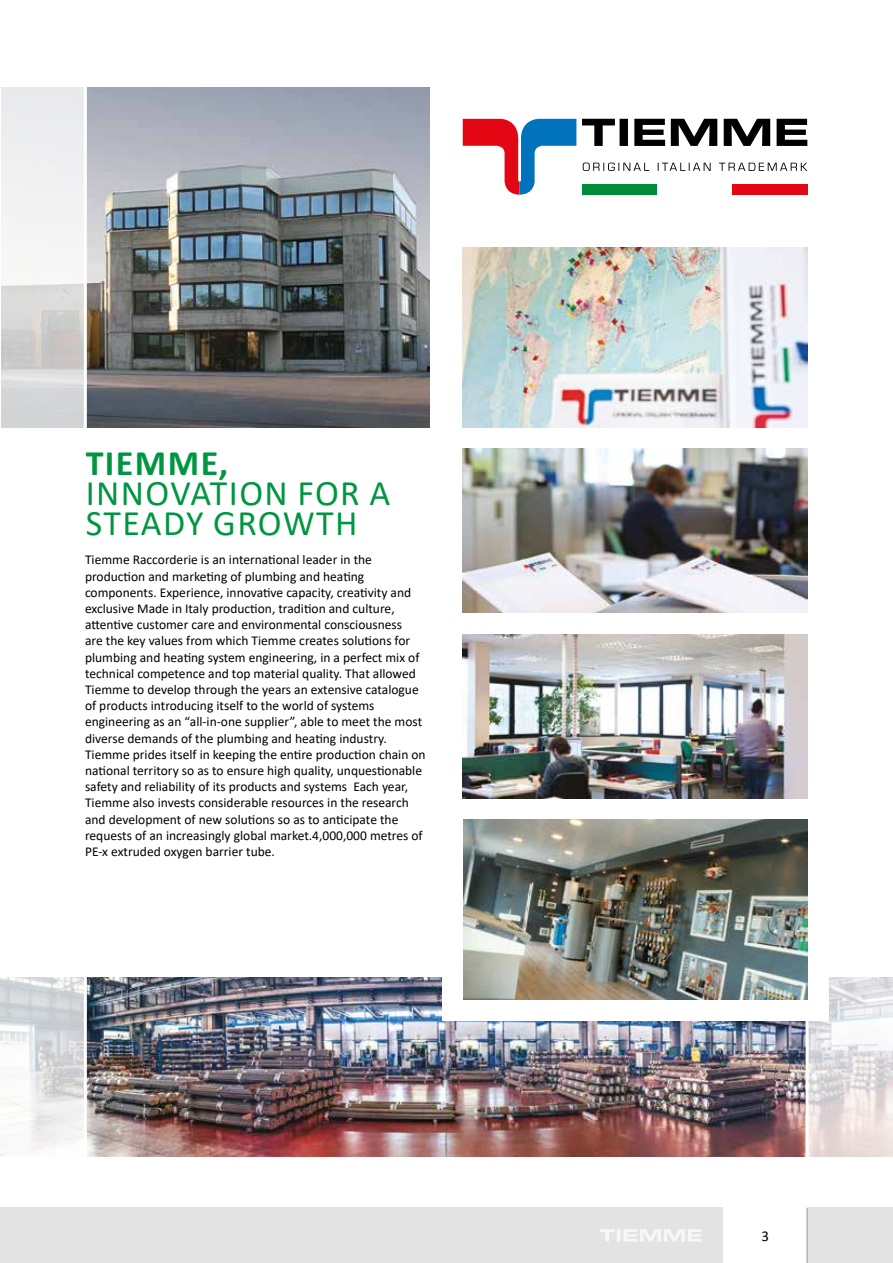
<style>
.page{position:relative;width:893px;height:1263px;background:#fff}
.page>*{position:absolute;margin:0;border:0;box-sizing:border-box;transform-origin:0 0}
.t1{font:36px/30px "Calibri";letter-spacing:.04em;color:#009641}
.t2{font:700 36px "Calibri";letter-spacing:.04em;color:#009641}
.t3{font:15px "Calibri";color:#000}
.t4{font:13.5px/16.2px "Calibri";color:#000}
</style>
<div class="page">
<div style="left:0;top:1208px;width:723px;height:55px;background:#e3e3e3"></div>
<div style="left:808px;top:1208px;width:85px;height:55px;background:#e3e3e3"></div>
<hr style="left:806px;top:1208px;width:2px;height:55px;background:#b3b2b2">
<svg style="left:600px;top:1229px;width:102px;height:12px"></svg>
<img style="left:87px;top:977px;width:719px;height:180px">
<img style="left:87px;top:87px;width:342px;height:340px">
<svg style="left:0;top:977px;width:84px;height:179px"></svg>
<svg style="left:1px;top:87px;width:83px;height:341px"></svg>
<svg style="left:808px;top:977px;width:85px;height:180px"></svg>
<div style="left:442px;top:798px;width:387px;height:222px;background:#fff"></div>
<img style="left:463px;top:247px;width:344px;height:180px">
<img style="left:463px;top:634px;width:345px;height:164px">
<img style="left:463px;top:448px;width:344px;height:165px">
<img style="left:463px;top:820px;width:345px;height:179px">
<svg style="left:582px;top:119px;width:225px;height:27px"></svg>
<svg style="left:583px;top:163px;width:224px;height:8px"></svg>
<div style="left:583px;top:184px;width:75px;height:11px;background:#008b38"></div>
<div style="left:733px;top:184px;width:75px;height:11px;background:#e30613"></div>
<svg style="left:463px;top:119px;width:113px;height:76px"></svg>
<h1 class="t2" style="left:86px;top:438px;width:144px">TIEMME,</h1>
<h1 class="t1" style="left:86px;top:477px;width:306px">INNOVATION FOR A<br>STEADY GROWTH</h1>
<p class="t4" style="left:85px;top:551px;width:342px">Tiemme Raccorderie is an international leader in the production and marketing of plumbing and heating components. Experience, innovative capacity, creativity and exclusive Made in Italy production, tradition and culture, attentive customer care and environmental consciousness<br>are the key values from which Tiemme creates solutions for plumbing and heating system engineering, in a perfect mix of technical competence and top material quality. That allowed Tiemme to develop through the years an extensive catalogue of products introducing itself to the world of systems engineering as an “all-in-one supplier”, able to meet the most diverse demands of the plumbing and heating industry.<br>Tiemme prides itself in keeping the entire production chain on national territory so as to ensure high quality, unquestionable safety and reliability of its products and systems Each year, Tiemme also invests considerable resources in the research and development of new solutions so as to anticipate the requests of an increasingly global market.4,000,000 metres of PE-x extruded oxygen barrier tube.</p>
<p class="t3" style="left:762px;top:1225px;width:9px">3</p>
</div>
